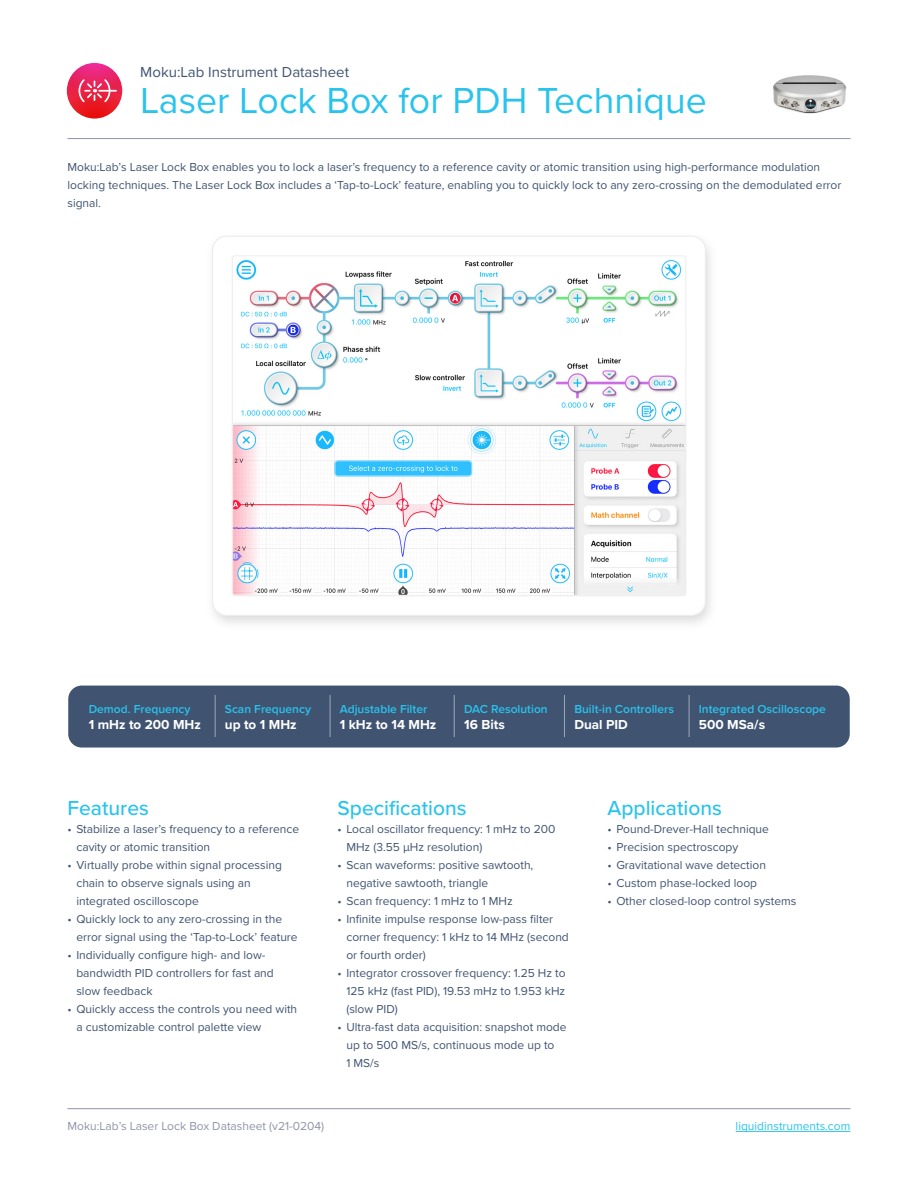
<style>
.page{position:relative;width:918px;height:1188px;background:#fff}
.page>*{position:absolute;margin:0;border:0;box-sizing:border-box;transform-origin:0 0}
.t1{font:37.5px "Proxima Nova";color:#29c3ec}
.t2{font:500 21px "Proxima Nova";color:#29c3ec}
.t3{font:15px "Proxima Nova";color:#405472}
.t4{font:700 13.5px "Proxima Nova";color:#fff}
.t5{font:12px/18px "Proxima Nova";color:#405472}
.t6{font:600 12px "Proxima Nova";color:#29c3ec}
.t7{font:12px "Proxima Nova";color:#9094a8}
.t8{font:12px "Proxima Nova";color:#29c3ec}
</style>
<div class="page">
<img style="left:212px;top:236px;width:499px;height:388px">
<svg style="left:67px;top:63px;width:55px;height:55px"></svg>
<hr style="left:736px;top:1131px;width:115px;height:1px;background:#29c3ec">
<hr style="left:68px;top:1108px;width:782px;height:1px;background:#9094a8">
<hr style="left:68px;top:138px;width:782px;height:1px;background:#9094a8">
<div style="left:68px;top:686px;width:782px;height:62px;background:#405472;border-radius:14px"></div>
<hr style="left:215px;top:695px;width:1px;height:42px;background:#fff">
<hr style="left:330px;top:695px;width:1px;height:42px;background:#fff">
<hr style="left:454px;top:695px;width:1px;height:42px;background:#fff">
<hr style="left:564px;top:695px;width:1px;height:42px;background:#fff">
<hr style="left:689px;top:695px;width:1px;height:42px;background:#fff">
<img style="left:773px;top:75px;width:73px;height:39px">
<p class="t3" style="left:140px;top:60px;width:210px">Moku:Lab Instrument Datasheet</p>
<h1 class="t1" style="left:140px;top:72px;width:568px">Laser Lock Box for PDH Technique</h1>
<p class="t5" style="left:67px;top:157px;width:775px">Moku:Lab’s Laser Lock Box enables you to lock a laser’s frequency to a reference cavity or atomic transition using high-performance modulation locking techniques. The Laser Lock Box includes a ‘Tap-to-Lock’ feature, enabling you to quickly lock to any zero-crossing on the demodulated error signal.</p>
<p class="t6" style="left:89px;top:700px;width:103px">Demod. Frequency</p>
<p class="t4" style="left:89px;top:714px;width:114px">1 mHz to 200 MHz</p>
<p class="t6" style="left:225px;top:700px;width:88px">Scan Frequency</p>
<p class="t4" style="left:225px;top:714px;width:73px">up to 1 MHz</p>
<p class="t6" style="left:340px;top:700px;width:89px">Adjustable Filter</p>
<p class="t4" style="left:340px;top:714px;width:98px">1 kHz to 14 MHz</p>
<p class="t6" style="left:464px;top:700px;width:85px">DAC Resolution</p>
<p class="t4" style="left:464px;top:714px;width:42px">16 Bits</p>
<p class="t6" style="left:574px;top:700px;width:101px">Built-in Controllers</p>
<p class="t4" style="left:574px;top:714px;width:55px">Dual PID</p>
<p class="t6" style="left:699px;top:700px;width:129px">Integrated Oscilloscope</p>
<p class="t4" style="left:699px;top:714px;width:68px">500 MSa/s</p>
<h2 class="t2" style="left:68px;top:792px;width:83px">Features</h2>
<p class="t5" style="left:76px;top:819px;width:224px;text-indent:-9px">• Stabilize a laser’s frequency to a reference cavity or atomic transition</p>
<p class="t5" style="left:76px;top:855px;width:207px;text-indent:-9px">• Virtually probe within signal processing chain to observe signals using an integrated oscilloscope</p>
<p class="t5" style="left:76px;top:909px;width:223px;text-indent:-9px">• Quickly lock to any zero-crossing in the error signal using the ‘Tap-to-Lock’ feature</p>
<p class="t5" style="left:76px;top:945px;width:199px;text-indent:-9px">• Individually configure high- and low&shy;bandwidth PID controllers for fast and slow feedback</p>
<p class="t5" style="left:76px;top:999px;width:222px;text-indent:-9px">• Quickly access the controls you need with a customizable control palette view</p>
<h2 class="t2" style="left:338px;top:792px;width:131px">Specifications</h2>
<p class="t5" style="left:346px;top:819px;width:211px;text-indent:-9px">• Local oscillator frequency: 1 mHz to 200<br>MHz (3.55 µHz resolution)</p>
<p class="t5" style="left:346px;top:855px;width:188px;text-indent:-9px">• Scan waveforms: positive sawtooth, negative sawtooth, triangle</p>
<p class="t5" style="left:338px;top:891px;width:177px">• Scan frequency: 1 mHz to 1 MHz</p>
<p class="t5" style="left:346px;top:909px;width:224px;text-indent:-9px">• Infinite impulse response low-pass filter corner frequency: 1 kHz to 14 MHz (second or fourth order)</p>
<p class="t5" style="left:346px;top:963px;width:221px;text-align:justify;text-indent:-9px">• Integrator crossover frequency: 1.25 Hz to 125 kHz (fast PID), 19.53 mHz to 1.953 kHz (slow PID)</p>
<p class="t5" style="left:346px;top:1017px;width:222px;text-indent:-9px">• Ultra-fast data acquisition: snapshot mode up to 500 MS/s, continuous mode up to<br>1 MS/s</p>
<h2 class="t2" style="left:608px;top:792px;width:116px">Applications</h2>
<p class="t5" style="left:608px;top:819px;width:163px">• Pound-Drever-Hall technique</p>
<p class="t5" style="left:608px;top:837px;width:132px">• Precision spectroscopy</p>
<p class="t5" style="left:608px;top:855px;width:160px">• Gravitational wave detection</p>
<p class="t5" style="left:608px;top:873px;width:151px">• Custom phase-locked loop</p>
<p class="t5" style="left:608px;top:891px;width:190px">• Other closed-loop control systems</p>
<p class="t7" style="left:68px;top:1117px;width:258px">Moku:Lab’s Laser Lock Box Datasheet (v21-0204)</p>
<p class="t8" style="left:736px;top:1117px;width:116px">liquidinstruments.com</p>
</div>
